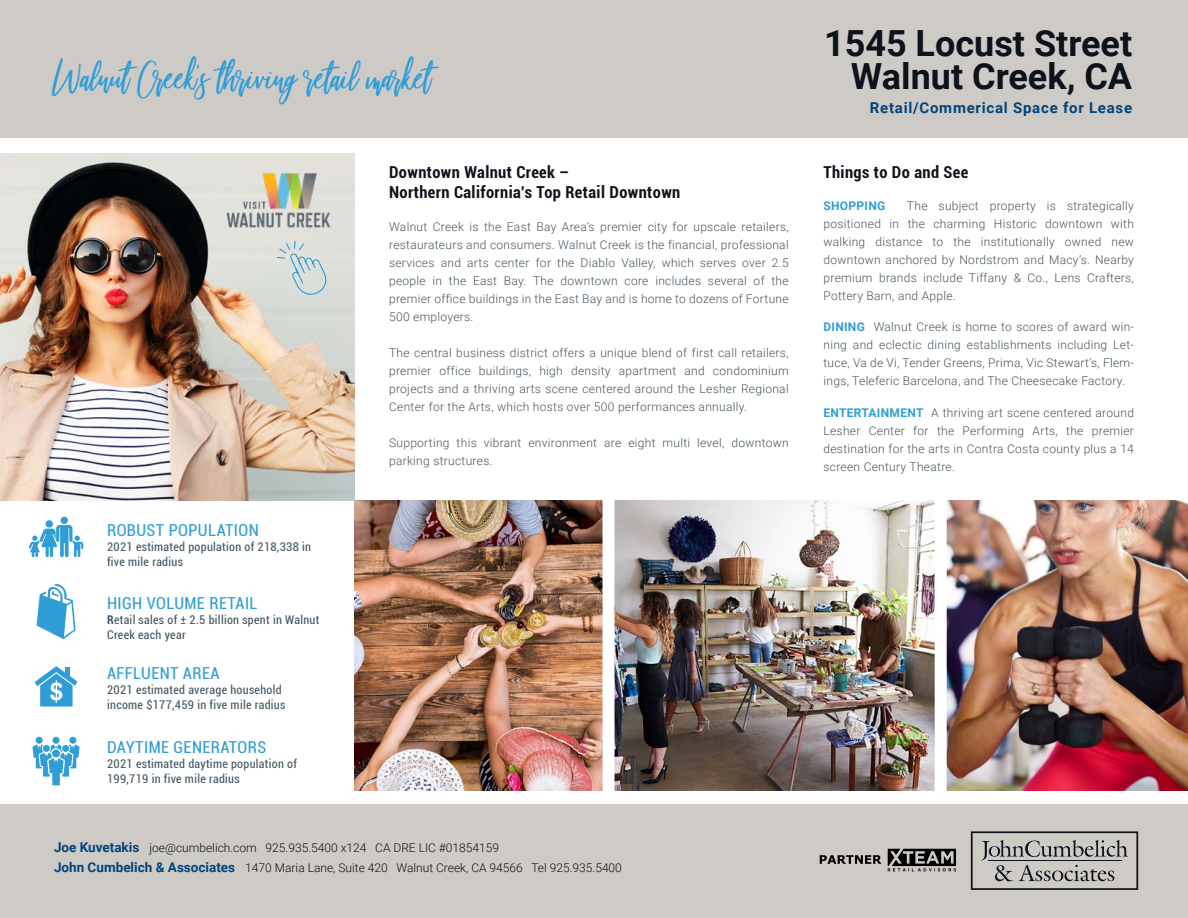
<style>
.page{position:relative;width:1188px;height:918px;background:#fff}
.page>*{position:absolute;margin:0;border:0;box-sizing:border-box;transform-origin:0 0}
.t1{font:42px "Beautiful Bloom";color:#309dd7}
.t2{font:700 36px/33px "Roboto";color:#0d121b;text-align:right}
.address-name{font:700 condensed 16.5px/19.8px "Roboto";letter-spacing:.025em;color:#0d121b}
.address-name-2{font:condensed 16.5px "Roboto";letter-spacing:.025em;color:#309dd7}
.t3{font:700 15px "Roboto";letter-spacing:.05em;color:#00447c}
.address-name-3{font:300 12px/18px "Roboto";letter-spacing:.025em;color:#455560;text-align:justify}
.address-name-4{font:condensed 12px/15px "Roboto";letter-spacing:.025em;color:#455560}
.t4{font:300 12px/19.5px "Roboto";color:#0d121b}
.address-name-5{font:700 12px "Roboto";letter-spacing:.025em;color:#309dd7}
.s1{font-weight:700}
.s2{font-weight:700;font-size:13.5px;color:#00447c}
.s3{font-weight:700;color:#309dd7}
</style>
<div class="page">
<div style="left:0;top:805px;width:1188px;height:113px;background:#cecac5"></div>
<svg style="left:971px;top:831px;width:167px;height:59px"></svg>
<hr style="left:988px;top:860px;width:133px;height:1px;background:#0d121b">
<div style="left:0;top:0;width:1188px;height:137px;background:#cecbc6"></div>
<svg style="left:888px;top:849px;width:68px;height:22px"></svg>
<svg style="left:820px;top:855px;width:61px;height:9px"></svg>
<img style="left:354px;top:500px;width:249px;height:290px">
<img style="left:615px;top:500px;width:320px;height:290px">
<img style="left:947px;top:500px;width:241px;height:290px">
<svg style="left:29px;top:517px;width:54px;height:40px"></svg>
<svg style="left:37px;top:584px;width:39px;height:55px"></svg>
<div style="left:53px;top:737px;width:7px;height:7px;background:#309dd7;border-radius:50%"></div>
<div style="left:69px;top:737px;width:7px;height:7px;background:#309dd7;border-radius:50%"></div>
<div style="left:36px;top:737px;width:7px;height:7px;background:#309dd7;border-radius:50%"></div>
<svg style="left:33px;top:744px;width:47px;height:41px"></svg>
<svg style="left:35px;top:666px;width:42px;height:41px"></svg>
<img style="left:0;top:154px;width:354px;height:346px">
<img style="left:224px;top:171px;width:108px;height:58px">
<svg style="left:276px;top:240px;width:53px;height:57px;background:#ced9d9"></svg>
<p class="t1" style="left:54px;top:54px;width:379px">Walnut Creek’s thriving retail market</p>
<p class="address-name-2" style="left:107px;top:519px;width:153px">ROBUST POPULATION</p>
<p class="address-name-4" style="left:107px;top:539px;width:205px">2021 estimated population of 218,338 in five mile radius</p>
<p class="address-name-2" style="left:107px;top:591px;width:152px">HIGH VOLUME RETAIL</p>
<p class="address-name-4" style="left:107px;top:611px;width:214px"><span class="s1">R</span>etail sales of ± 2.5 billion spent in Walnut<br>Creek each year</p>
<p class="address-name-2" style="left:107px;top:662px;width:114px">AFFLUENT AREA</p>
<p class="address-name-4" style="left:107px;top:682px;width:180px">2021 estimated average household income $177,459 in five mile radius</p>
<p class="address-name-2" style="left:107px;top:736px;width:161px">DAYTIME GENERATORS</p>
<p class="address-name-4" style="left:107px;top:756px;width:191px">2021 estimated daytime population of<br>199,719 in five mile radius</p>
<p class="address-name" style="left:389px;top:162px;width:293px">Downtown Walnut Creek –<br>Northern California’s Top Retail Downtown</p>
<p class="address-name-3" style="left:389px;top:217px;width:401px">Walnut Creek is the East Bay Area’s premier city for upscale retailers, restaurateurs and consumers. Walnut Creek is the financial, professional services and arts center for the Diablo Valley, which serves over 2.5 people in the East Bay. The downtown core includes several of the premier office buildings in the East Bay and is home to dozens of Fortune 500 employers.</p>
<p class="address-name-3" style="left:389px;top:343px;width:401px">The central business district offers a unique blend of first call retailers, premier office buildings, high density apartment and condominium projects and a thriving arts scene centered around the Lesher Regional Center for the Arts, which hosts over 500 performances annually.</p>
<p class="address-name-3" style="left:389px;top:433px;width:401px">Supporting this vibrant environment are eight multi level, downtown parking structures.</p>
<p class="t4" style="left:54px;top:838px;width:569px"><span class="s2">Joe Kuvetakis</span> joe@cumbelich.com 925.935.5400 x124 CA DRE LIC #01854159<br><span class="s2">John Cumbelich &amp; Associates</span> 1470 Maria Lane, Suite 420 Walnut Creek, CA 94566 Tel 925.935.5400</p>
<h2 class="t2" style="left:824px;top:25px;width:310px">1545 Locust Street<br>Walnut Creek, CA</h2>
<p class="t3" style="left:870px;top:97px;width:264px">Retail/Commerical Space for Lease</p>
<p class="address-name" style="left:824px;top:162px;width:146px">Things to Do and See</p>
<p class="address-name-5" style="left:824px;top:197px;width:63px">SHOPPING</p>
<p class="address-name-3" style="left:824px;top:196px;width:312px;text-indent:83px">The subject property is strategically positioned in the charming Historic downtown with walking distance to the institutionally owned new downtown anchored by Nordstrom and Macy’s. Nearby premium brands include Tiffany &amp; Co., Lens Crafters, Pottery Barn, and Apple.</p>
<p class="address-name-3" style="left:824px;top:317px;width:312px"><span class="s3">DINING</span> Walnut Creek is home to scores of award win&shy;ning and eclectic dining establishments including Let&shy;tuce, Va de Vi, Tender Greens, Prima, Vic Stewart’s, Flem&shy;ings, Teleferic Barcelona, and The Cheesecake Factory.</p>
<p class="address-name-3" style="left:824px;top:403px;width:312px"><span class="s3">ENTERTAINMENT</span> A thriving art scene centered around Lesher Center for the Performing Arts, the premier destination for the arts in Contra Costa county plus a 14 screen Century Theatre.</p>
</div>
